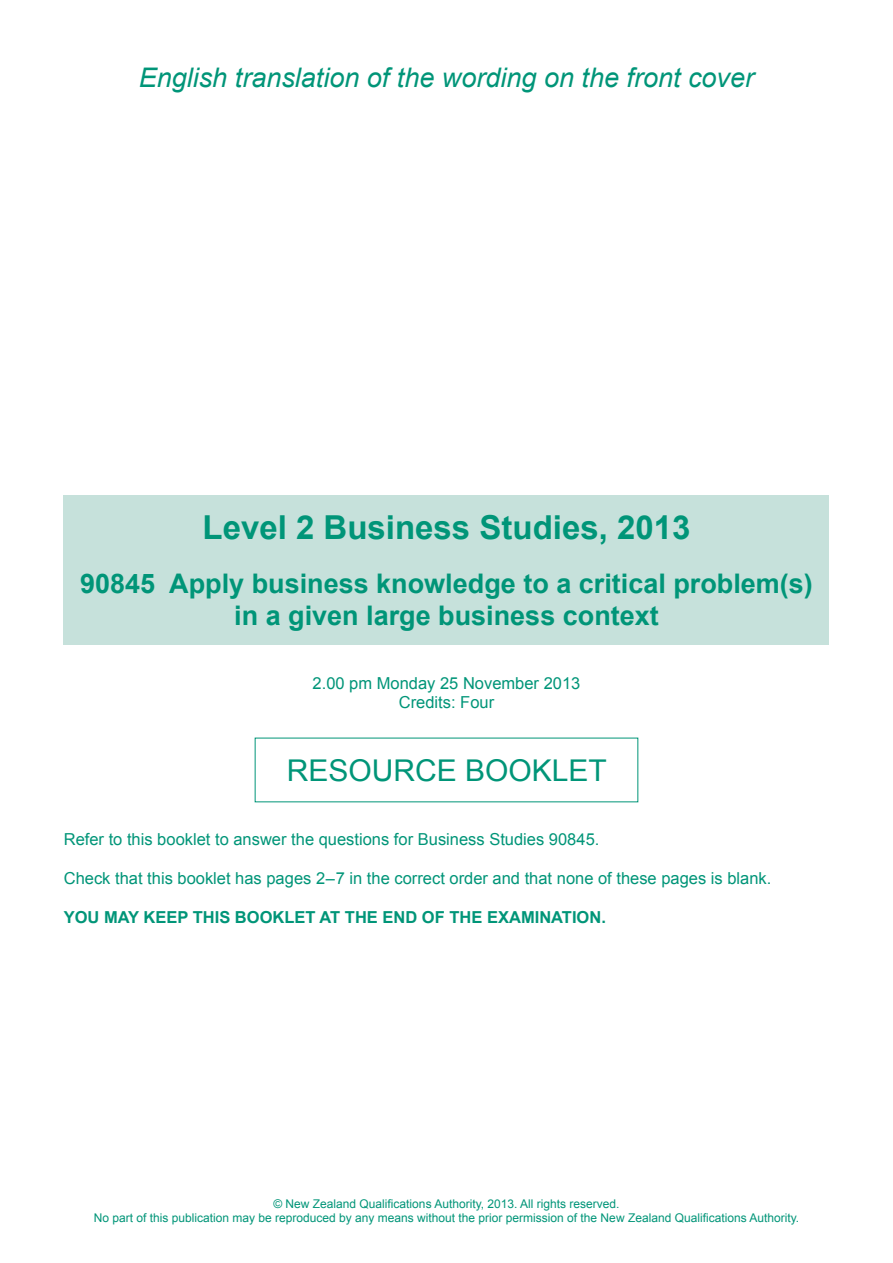
<style>
.page{position:relative;width:893px;height:1263px;background:#fff}
.page>*{position:absolute;margin:0;border:0;box-sizing:border-box;transform-origin:0 0}
.t1{font:700 33px "Arial";color:#009578}
.t2{font:30px "Arial";color:#009578}
.t3{font:700 27px/32.4px "Arial";color:#009578;text-align:center}
.Body{font:italic 27px "Arial";color:#009578}
.Instructions{font:16.5px "Arial";color:#009578}
.Instructions-2{font:700 16.5px "Arial";color:#009578}
.Exam_date___Credits{font:16.5px/19.8px "Arial";color:#009578;text-align:center}
.Copyright_notice{font:12px "Arial";color:#009578}
.s1{font-style:inherit}
</style>
<div class="page">
<div style="left:64px;top:495px;width:765px;height:150px;background:#c6e1db"></div>
<p class="Body" style="left:139px;top:60px;width:617px">English translation of the wording on the front cover</p>
<p class="t1" style="left:203px;top:506px;width:489px">Level 2 Business Studies, 2013</p>
<p class="t3" style="left:80px;top:568px;width:734px">90845 Apply business knowledge to a critical problem(s) in a given large business context</p>
<p class="Exam_date___Credits" style="left:313px;top:673px;width:269px"><span class="s1">2.00</span> pm Monday 25 November 2013<br>Credits: Four</p>
<p class="t2" style="left:287px;top:751px;width:322px">RESOURCE BOOKLET</p>
<p class="Instructions" style="left:64px;top:829px;width:537px">Refer to this booklet to answer the questions for Business Studies 90845.</p>
<p class="Instructions" style="left:64px;top:868px;width:709px">Check that this booklet has pages 2–7 in the correct order and that none of these pages is blank.</p>
<p class="Instructions-2" style="left:64px;top:907px;width:544px">YOU MAY KEEP THIS BOOKLET AT THE END OF THE EXAMINATION.</p>
<p class="Copyright_notice" style="left:273px;top:1196px;width:348px">© New Zealand Qualifications Authority, 2013. All rights reserved.</p>
<p class="Copyright_notice" style="left:94px;top:1210px;width:707px">No part of this publication may be reproduced by any means without the prior permission of the New Zealand Qualifications Authority.</p>
</div>
